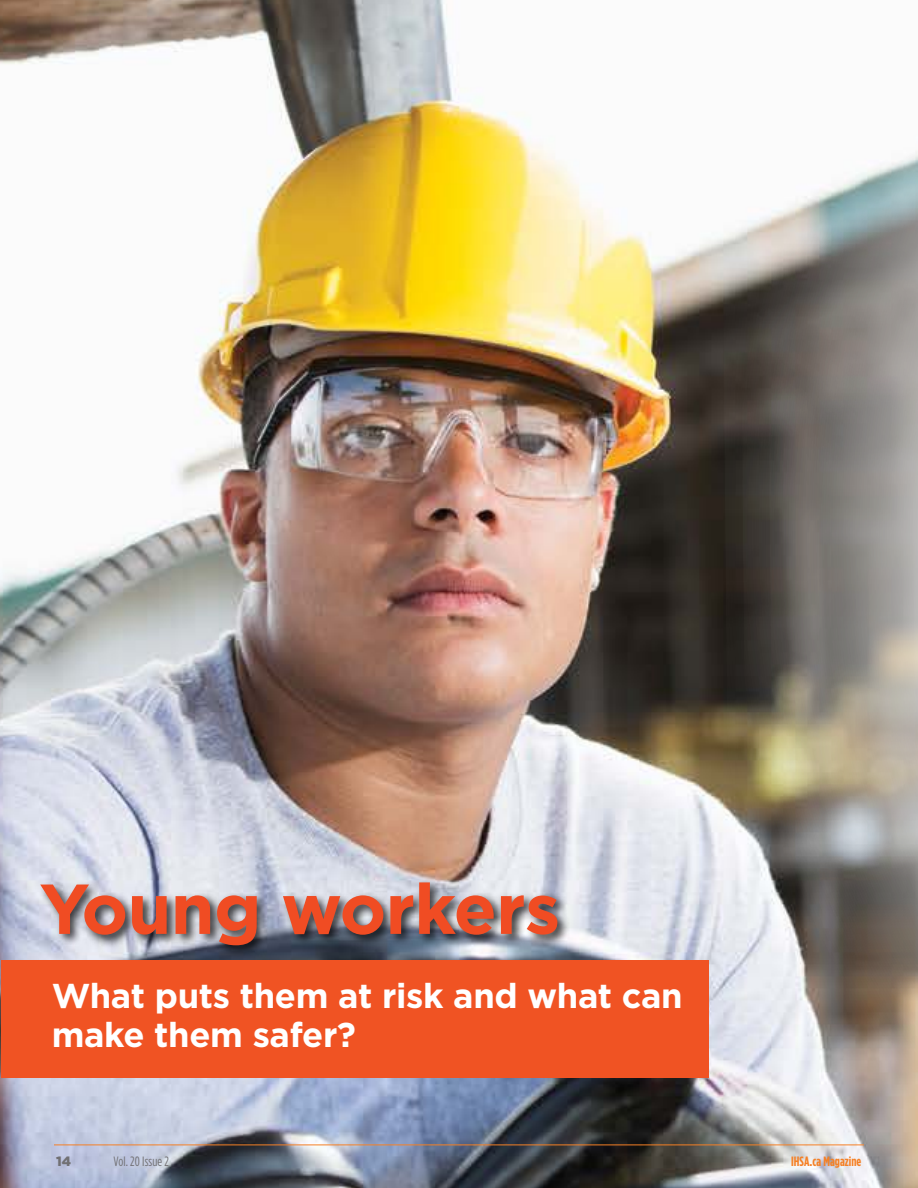
<style>
.page{position:relative;width:918px;height:1188px;background:#fff}
.page>*{position:absolute;margin:0;border:0;box-sizing:border-box;transform-origin:0 0}
.t1{font:700 70.5px "Gotham";letter-spacing:-.01em;color:#f04c23}
.t2{font:700 34.5px/39px "Gotham";letter-spacing:-.01em;color:#fff}
.t3{font:700 13.5px "Gotham Condensed";letter-spacing:.005em;color:#f58025}
.t4{font:13.5px "Gotham Condensed";letter-spacing:.005em;color:#717073}
.t5{font:900 13.5px "Gotham";color:#717073}
</style>
<div class="page">
<img style="left:0;top:0;width:716px;height:1188px">
<div style="left:37px;top:878px;width:534px;height:80px;background:#000;opacity:.75"></div>
<div style="left:1px;top:960px;width:707px;height:117px;background:#f05323"></div>
<img style="left:716px;top:151px;width:202px;height:1037px">
<hr style="left:54px;top:1145px;width:810px;height:1px;background:#f58025">
<h1 class="t1" style="left:39px;top:862px;width:522px">Young workers</h1>
<p class="t2" style="left:52px;top:977px;width:633px">What puts them at risk and what can make them safer?</p>
<p class="t5" style="left:56px;top:1154px;width:17px">14</p>
<p class="t4" style="left:114px;top:1154px;width:57px">Vol. 20 Issue 2</p>
<p class="t3" style="left:791px;top:1153px;width:72px">IHSA.ca Magazine</p>
</div>
